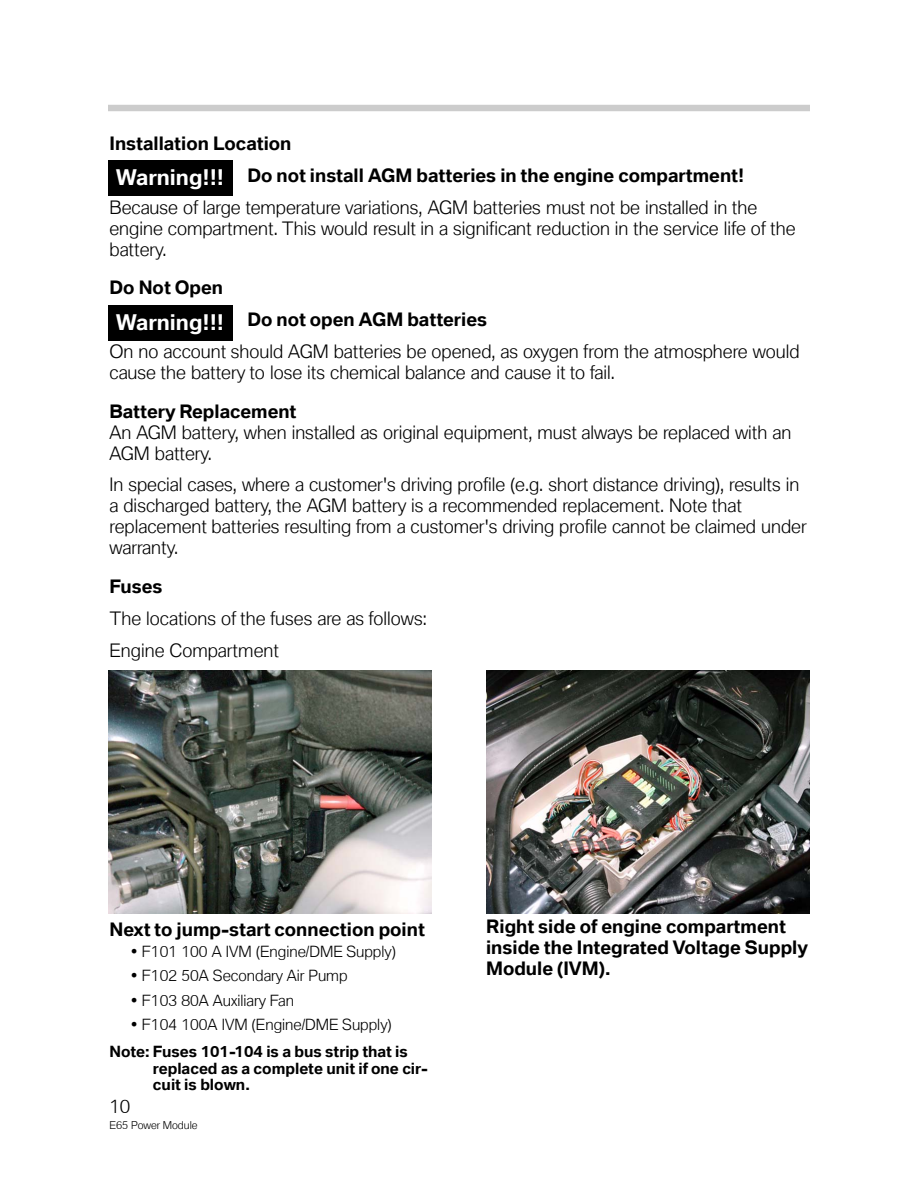
<style>
.page{position:relative;width:918px;height:1188px;background:#fff}
.page>*{position:absolute;margin:0;border:0;box-sizing:border-box;transform-origin:0 0}
.t1{font:700 21px "BMW Type";color:#fff}
.t2{font:300 18px/21px "BMW Type";color:#000}
.t3{font:700 18px/21px "BMW Type";color:#000}
.t4{font:300 15px "BMW Type";color:#000}
.t5{font:700 15px/16.5px "BMW Type";color:#000}
.t6{font:300 10.5px "BMW Type";color:#000}
</style>
<div class="page">
<div style="left:108px;top:105px;width:702px;height:6px;background:#ccc"></div>
<div style="left:486px;top:666px;width:324px;height:251px;background:linear-gradient(to right,#fff,#fff)"></div>
<img style="left:486px;top:670px;width:324px;height:243px">
<div style="left:108px;top:666px;width:324px;height:251px;background:linear-gradient(to right,#fff,#fff)"></div>
<img style="left:108px;top:670px;width:324px;height:243px">
<div style="left:108px;top:160px;width:124px;height:36px;background:#000"></div>
<div style="left:108px;top:305px;width:124px;height:36px;background:#000"></div>
<p class="t3" style="left:247px;top:128px;width:499px;line-height:31.8px;text-indent:-138px">Installation Location<br>Do not install AGM batteries in the engine compartment!</p>
<p class="t2" style="left:110px;top:197px;width:688px">Because of large temperature variations, AGM batteries must not be installed in the engine compartment. This would result in a significant reduction in the service life of the battery.</p>
<p class="t3" style="left:110px;top:277px;width:115px">Do Not Open</p>
<p class="t3" style="left:247px;top:309px;width:241px">Do not open AGM batteries</p>
<p class="t2" style="left:110px;top:341px;width:692px">On no account should AGM batteries be opened, as oxygen from the atmosphere would cause the battery to lose its chemical balance and cause it to fail.</p>
<p class="t3" style="left:110px;top:400px;width:189px">Battery Replacement</p>
<p class="t2" style="left:110px;top:421px;width:683px">An AGM battery, when installed as original equipment, must always be replaced with an<br>AGM battery.</p>
<p class="t2" style="left:110px;top:474px;width:699px">In special cases, where a customer's driving profile (e.g. short distance driving), results in a discharged battery, the AGM battery is a recommended replacement. Note that replacement batteries resulting from a customer's driving profile cannot be claimed under warranty.</p>
<p class="t3" style="left:110px;top:576px;width:55px">Fuses</p>
<p class="t2" style="left:110px;top:602px;width:319px;line-height:31.8px">The locations of the fuses are as follows:<br>Engine Compartment</p>
<p class="t1" style="left:116px;top:165px;width:110px">Warning!!!</p>
<p class="t1" style="left:116px;top:310px;width:110px">Warning!!!</p>
<p class="t3" style="left:110px;top:918px;width:317px">Next to jump-start connection point</p>
<p class="t4" style="left:131px;top:943px;width:266px">• F101 100 A IVM (Engine/DME Supply)</p>
<p class="t4" style="left:131px;top:967px;width:218px">• F102 50A Secondary Air Pump</p>
<p class="t4" style="left:131px;top:992px;width:164px">• F103 80A Auxiliary Fan</p>
<p class="t4" style="left:131px;top:1016px;width:262px">• F104 100A IVM (Engine/DME Supply)</p>
<p class="t5" style="left:153px;top:1044px;width:277px;text-indent:-44px">Note: Fuses 101-104 is a bus strip that is replaced as a complete unit if one cir&shy;cuit is blown.</p>
<p class="t2" style="left:110px;top:1096px;width:22px">10</p>
<p class="t6" style="left:110px;top:1119px;width:90px">E65 Power Module</p>
<p class="t3" style="left:486px;top:916px;width:323px">Right side of engine compartment inside the Integrated Voltage Supply<br>Module (IVM).</p>
</div>
